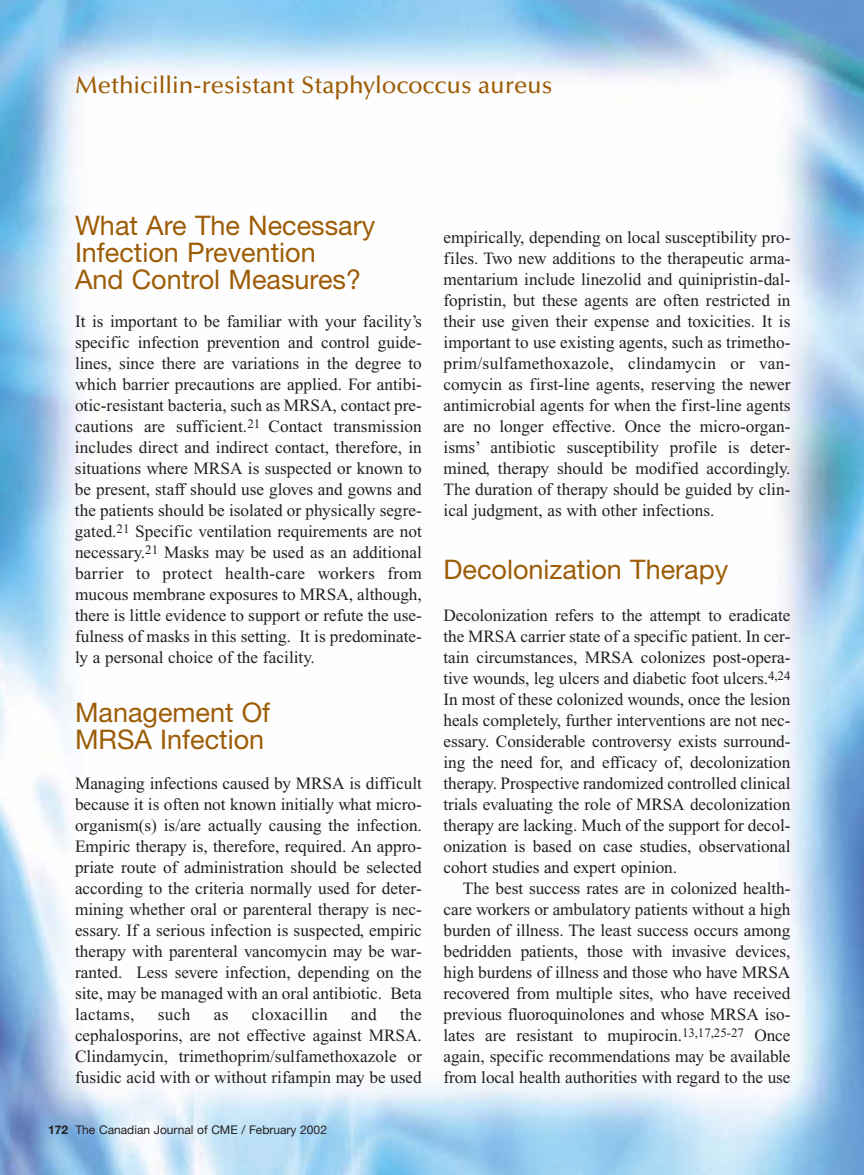
<style>
.page{position:relative;width:864px;height:1175px;background:#fff}
.page>*{position:absolute;margin:0;border:0;box-sizing:border-box;transform-origin:0 0}
.t1{font:27px/27px "Helvetica Neue";color:#9d5c06}
.t2{font:500 24px "Optima";color:#9d5c06}
.t3{font:17.25px/21px "Times New Roman";color:#231f20;text-align:justify}
.t4{font:17.25px "Times New Roman";letter-spacing:.02em;color:#231f20}
.t5{font:12px "Helvetica Neue";color:#231f20}
.s1{font-weight:700}
</style>
<div class="page">
<img style="left:0;top:0;width:864px;height:1174px">
<h2 class="t2" style="left:75px;top:75px;width:479px">Methicillin-resistant Staphylococcus aureus</h2>
<h1 class="t1" style="left:75px;top:215px;width:302px">What Are The Necessary<br>Infection Prevention<br>And Control Measures?</h1>
<p class="t3" style="left:75px;top:312px;width:348px">It is important to be familiar with your facility’s specific infection prevention and control guide&shy;lines, since there are variations in the degree to which barrier precautions are applied. For antibi&shy;otic-resistant bacteria, such as MRSA, contact pre&shy;cautions are sufficient.<sup>21</sup> Contact transmission includes direct and indirect contact, therefore, in situations where MRSA is suspected or known to be present, staff should use gloves and gowns and the patients should be isolated or physically segre&shy;gated.<sup>21</sup> Specific ventilation requirements are not necessary.<sup>21</sup> Masks may be used as an additional barrier to protect health-care workers from mucous membrane exposures to MRSA, although, there is little evidence to support or refute the use&shy;fulness of masks in this setting. It is predominate&shy;ly a personal choice of the facility.</p>
<h1 class="t1" style="left:75px;top:701px;width:197px">Management Of<br>MRSA Infection</h1>
<p class="t3" style="left:75px;top:774px;width:349px">Managing infections caused by MRSA is difficult because it is often not known initially what micro&shy;organism(s) is/are actually causing the infection.<br>Empiric therapy is, therefore, required. An appro&shy;priate route of administration should be selected according to the criteria normally used for deter&shy;mining whether oral or parenteral therapy is nec&shy;essary. If a serious infection is suspected, empiric therapy with parenteral vancomycin may be war&shy;ranted. Less severe infection, depending on the site, may be managed with an oral antibiotic. Beta lactams,</p>
<p class="t3" style="left:75px;top:1005px;width:348px;text-indent:325px">the cephalosporins, are not effective against MRSA.<br>Clindamycin, trimethoprim/sulfamethoxazole or fusidic acid with or without rifampin may be used</p>
<p class="t3" style="left:158px;top:1005px;width:34px">such</p>
<p class="t3" style="left:214px;top:1005px;width:16px">as</p>
<p class="t4" style="left:252px;top:1008px;width:77px">cloxacillin</p>
<p class="t3" style="left:351px;top:1005px;width:27px">and</p>
<p class="t5" style="left:48px;top:1125px;width:281px"><span class="s1">172</span> The Canadian Journal of CME / February 2002</p>
<p class="t3" style="left:444px;top:228px;width:348px">empirically, depending on local susceptibility pro&shy;files. Two new additions to the therapeutic arma&shy;mentarium include linezolid and quinipristin-dal&shy;fopristin, but these agents are often restricted in their use given their expense and toxicities. It is important to use existing agents, such as trimetho&shy;prim/sulfamethoxazole, clindamycin or van&shy;comycin as first-line agents, reserving the newer antimicrobial agents for when the first-line agents are no longer effective. Once the micro-organ&shy;isms’ antibiotic susceptibility profile is deter&shy;mined, therapy should be modified accordingly.<br>The duration of therapy should be guided by clin&shy;ical judgment, as with other infections.</p>
<h1 class="t1" style="left:444px;top:559px;width:286px">Decolonization Therapy</h1>
<p class="t3" style="left:444px;top:606px;width:348px">Decolonization refers to the attempt to eradicate the MRSA carrier state of a specific patient. In cer&shy;tain circumstances, MRSA colonizes post-opera&shy;tive wounds, leg ulcers and diabetic foot ulcers.<sup>4,24<br></sup>In most of these colonized wounds, once the lesion heals completely, further interventions are not nec&shy;essary. Considerable controversy exists surround&shy;ing the need for, and efficacy of, decolonization therapy. Prospective randomized controlled clinical trials evaluating the role of MRSA decolonization therapy are lacking. Much of the support for decol&shy;onization is based on case studies, observational cohort studies and expert opinion.</p>
<p class="t3" style="left:444px;top:879px;width:349px;text-indent:19px">The best success rates are in colonized health&shy;care workers or ambulatory patients without a high burden of illness. The least success occurs among bedridden patients, those with invasive devices, high burdens of illness and those who have MRSA recovered from multiple sites, who have received previous fluoroquinolones and whose MRSA iso&shy;lates are resistant to mupirocin.<sup>13,17,25-27</sup> Once again, specific recommendations may be available from local health authorities with regard to the use</p>
</div>
